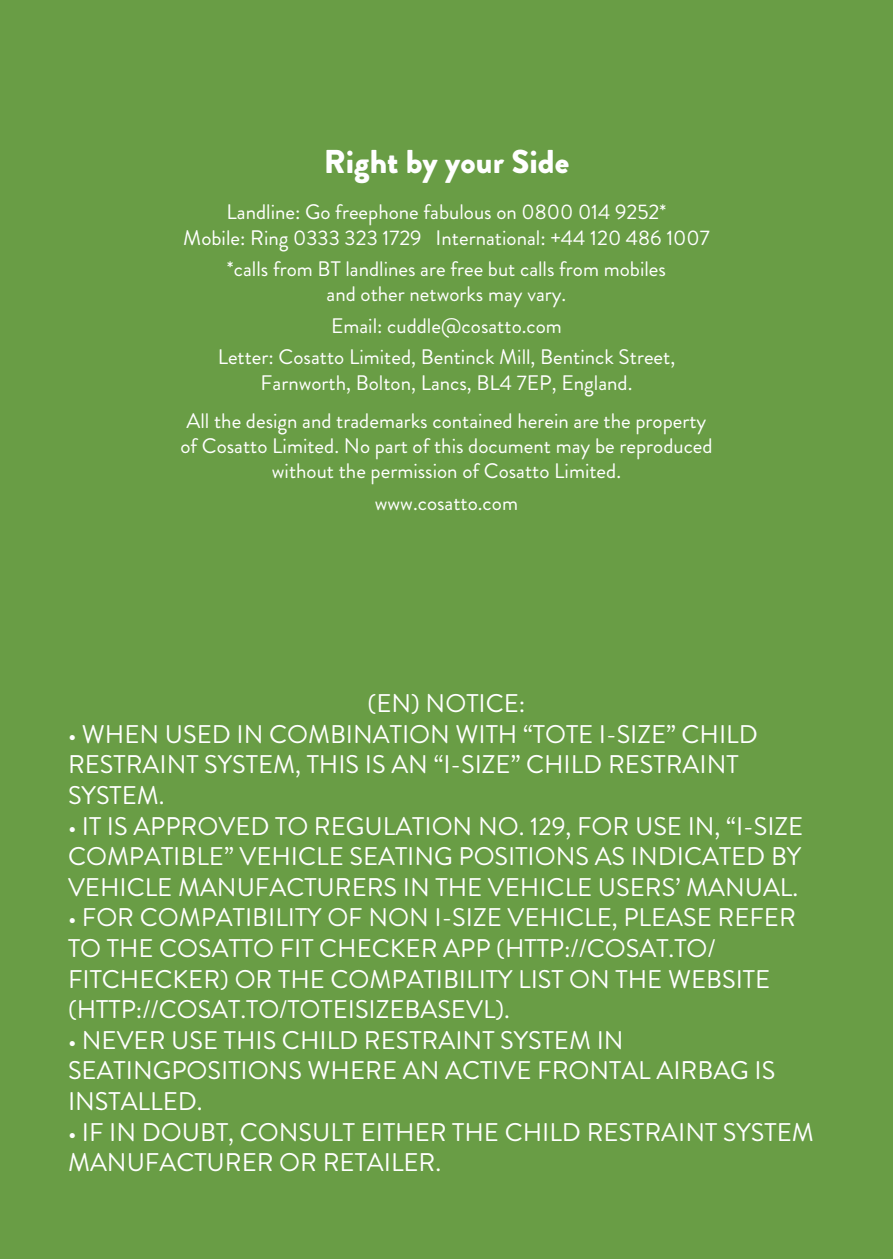
<style>
.page{position:relative;width:893px;height:1259px;background:#699d45}
.page>*{position:absolute;margin:0;border:0;box-sizing:border-box;transform-origin:0 0}
.t1{font:900 33px "Brandon Grotesque";color:#fff}
.t2{font:25.5px/30.6px "Brandon Grotesque";color:#fff}
.t3{font:21px/25.2px "Brandon Grotesque";color:#fff;text-align:center}
.s1{font-size:24px}
</style>
<div class="page">
<p class="t1" style="left:324px;top:138px;width:247px">Right by your Side</p>
<p class="t3" style="left:183px;top:200px;width:528px">Landline: Go freephone fabulous on 0800 014 9252*<br>Mobile: Ring 0333 323 1729 International: +44 120 486 1007</p>
<p class="t3" style="left:227px;top:256px;width:440px">*calls from BT landlines are free but calls from mobiles and other networks may vary.</p>
<p class="t3" style="left:331px;top:313px;width:232px">Email: cuddle@cosatto.com</p>
<p class="t3" style="left:218px;top:345px;width:459px">Letter: Cosatto Limited, Bentinck Mill, Bentinck Street,<br>Farnworth, Bolton, Lancs, BL4 7EP, England.</p>
<p class="t3" style="left:180px;top:408px;width:534px">All the design and trademarks contained herein are the property of Cosatto Limited. No part of this document may be reproduced without the permission of Cosatto Limited.</p>
<p class="t3" style="left:375px;top:490px;width:145px">www.cosatto.com</p>
<p class="t2" style="left:368px;top:688px;width:159px">(EN) NOTICE:</p>
<p class="t2" style="left:68px;top:719px;width:691px"><span class="s1">•</span> WHEN USED IN COMBINATION WITH “TOTE I-SIZE” CHILD<br>RESTRAINT SYSTEM, THIS IS AN “I-SIZE” CHILD RESTRAINT<br>SYSTEM.</p>
<p class="t2" style="left:68px;top:811px;width:737px;text-align:justify"><span class="s1">•</span> IT IS APPROVED TO REGULATION NO. 129, FOR USE IN, “I-SIZE COMPATIBLE” VEHICLE SEATING POSITIONS AS INDICATED BY VEHICLE MANUFACTURERS IN THE VEHICLE USERS’ MANUAL.</p>
<p class="t2" style="left:68px;top:902px;width:729px"><span class="s1">•</span> FOR COMPATIBILITY OF NON I-SIZE VEHICLE, PLEASE REFER TO THE COSATTO FIT CHECKER APP (HTTP://COSAT.TO/ FITCHECKER) OR THE COMPATIBILITY LIST ON THE WEBSITE (HTTP://COSAT.TO/TOTEISIZEBASEVL).</p>
<p class="t2" style="left:68px;top:1025px;width:709px"><span class="s1">•</span> NEVER USE THIS CHILD RESTRAINT SYSTEM IN<br>SEATINGPOSITIONS WHERE AN ACTIVE FRONTAL AIRBAG IS<br>INSTALLED.</p>
<p class="t2" style="left:68px;top:1117px;width:747px"><span class="s1">•</span> IF IN DOUBT, CONSULT EITHER THE CHILD RESTRAINT SYSTEM<br>MANUFACTURER OR RETAILER.</p>
</div>
